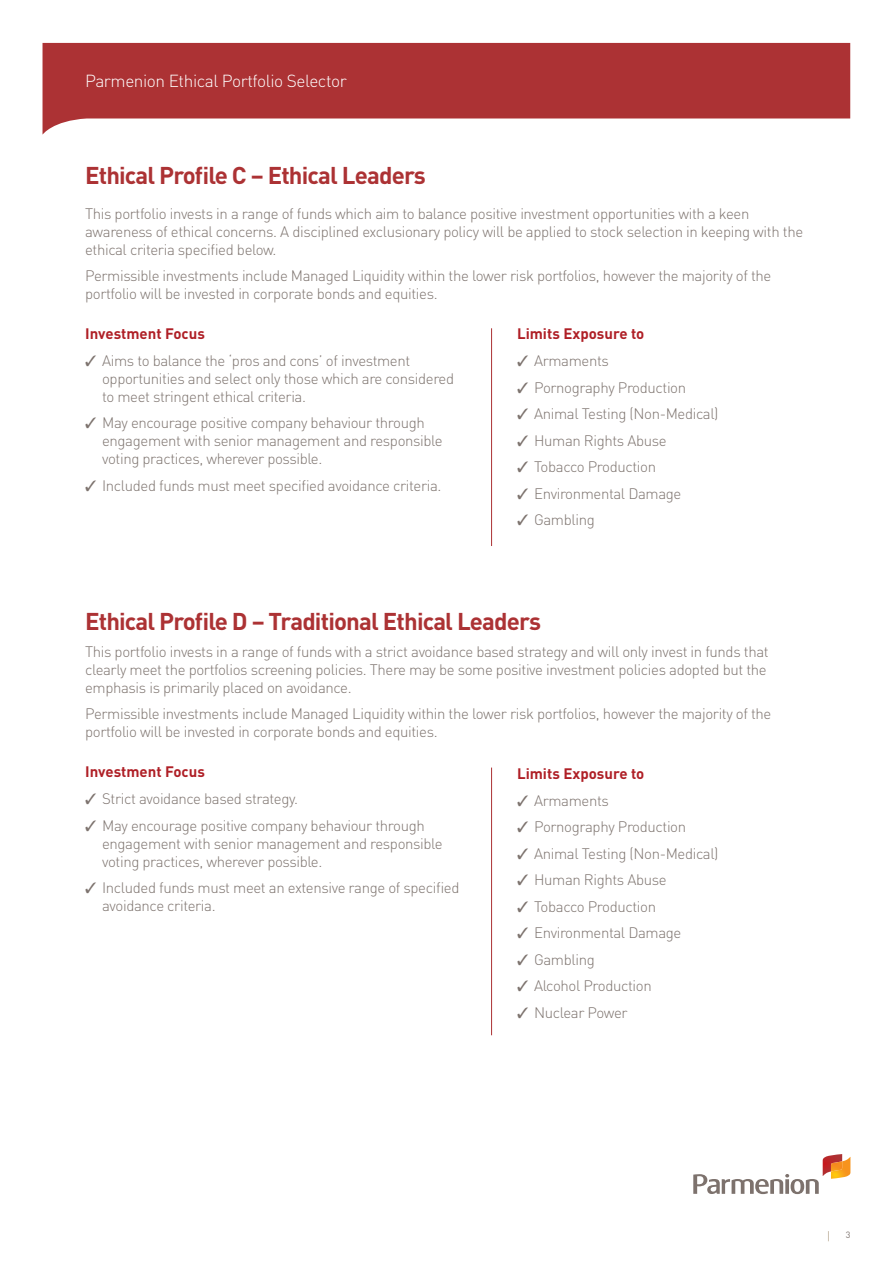
<style>
.page{position:relative;width:893px;height:1263px;background:#fff}
.page>*{position:absolute;margin:0;border:0;box-sizing:border-box;transform-origin:0 0}
.t1{font:700 24px "DIN";letter-spacing:-.035em;color:#ac3234}
.t2{font:300 17.25px "DINOT";letter-spacing:-.025em;color:#fff}
.t3{font:300 15px/18px "DIN";letter-spacing:-.025em;color:#7d736e}
.t4{font:700 15px "DIN";color:#af1f26}
.t5{font:9px "DIN";color:#7d736e}
</style>
<div class="page">
<svg style="left:693px;top:1154px;width:157px;height:40px"></svg>
<svg style="left:43px;top:43px;width:807px;height:91px;fill:#ac3234"></svg>
<hr style="left:491px;top:328px;width:1px;height:218px;background:#ac3234">
<hr style="left:491px;top:767px;width:1px;height:268px;background:#ac3234">
<p class="t2" style="left:85px;top:71px;width:263px">Parmenion Ethical Portfolio Selector</p>
<h1 class="t1" style="left:85px;top:159px;width:342px">Ethical Profile C – Ethical Leaders</h1>
<p class="t3" style="left:85px;top:204px;width:720px">This portfolio invests in a range of funds which aim to balance positive investment opportunities with a keen awareness of ethical concerns. A disciplined exclusionary policy will be applied to stock selection in keeping with the ethical criteria specified below.</p>
<p class="t3" style="left:85px;top:267px;width:688px">Permissible investments include Managed Liquidity within the lower risk portfolios, however the majority of the portfolio will be invested in corporate bonds and equities.</p>
<p class="t4" style="left:85px;top:324px;width:121px">Investment Focus</p>
<p class="t3" style="left:102px;top:351px;width:354px;text-indent:-17px">✓ Aims to balance the ‘pros and cons’ of investment opportunities and select only those which are considered to meet stringent ethical criteria.</p>
<p class="t3" style="left:102px;top:414px;width:342px;text-indent:-17px">✓ May encourage positive company behaviour through engagement with senior management and responsible voting practices, wherever possible.</p>
<p class="t3" style="left:85px;top:476px;width:358px">✓ Included funds must meet specified avoidance criteria.</p>
<p class="t4" style="left:517px;top:324px;width:129px">Limits Exposure to</p>
<p class="t3" style="left:517px;top:351px;width:93px">✓ Armaments</p>
<p class="t3" style="left:517px;top:378px;width:171px">✓ Pornography Production</p>
<p class="t3" style="left:517px;top:404px;width:203px">✓ Animal Testing (Non-Medical)</p>
<p class="t3" style="left:517px;top:431px;width:151px">✓ Human Rights Abuse</p>
<p class="t3" style="left:517px;top:457px;width:141px">✓ Tobacco Production</p>
<p class="t3" style="left:517px;top:484px;width:166px">✓ Environmental Damage</p>
<p class="t3" style="left:517px;top:510px;width:79px">✓ Gambling</p>
<h1 class="t1" style="left:85px;top:606px;width:457px">Ethical Profile D – Traditional Ethical Leaders</h1>
<p class="t3" style="left:85px;top:642px;width:685px">This portfolio invests in a range of funds with a strict avoidance based strategy and will only invest in funds that clearly meet the portfolios screening policies. There may be some positive investment policies adopted but the emphasis is primarily placed on avoidance.</p>
<p class="t3" style="left:85px;top:705px;width:688px">Permissible investments include Managed Liquidity within the lower risk portfolios, however the majority of the portfolio will be invested in corporate bonds and equities.</p>
<p class="t4" style="left:85px;top:762px;width:121px">Investment Focus</p>
<p class="t3" style="left:85px;top:789px;width:215px">✓ Strict avoidance based strategy.</p>
<p class="t3" style="left:102px;top:816px;width:342px;text-indent:-17px">✓ May encourage positive company behaviour through engagement with senior management and responsible voting practices, wherever possible.</p>
<p class="t3" style="left:102px;top:878px;width:359px;text-indent:-17px">✓ Included funds must meet an extensive range of specified avoidance criteria.</p>
<p class="t4" style="left:517px;top:764px;width:129px">Limits Exposure to</p>
<p class="t3" style="left:517px;top:791px;width:93px">✓ Armaments</p>
<p class="t3" style="left:517px;top:817px;width:171px">✓ Pornography Production</p>
<p class="t3" style="left:517px;top:844px;width:203px">✓ Animal Testing (Non-Medical)</p>
<p class="t3" style="left:517px;top:870px;width:151px">✓ Human Rights Abuse</p>
<p class="t3" style="left:517px;top:897px;width:141px">✓ Tobacco Production</p>
<p class="t3" style="left:517px;top:923px;width:166px">✓ Environmental Damage</p>
<p class="t3" style="left:517px;top:950px;width:79px">✓ Gambling</p>
<p class="t3" style="left:517px;top:976px;width:136px">✓ Alcohol Production</p>
<p class="t3" style="left:517px;top:1003px;width:112px">✓ Nuclear Power</p>
<p class="t5" style="left:846px;top:1229px;width:6px">3</p>
</div>
